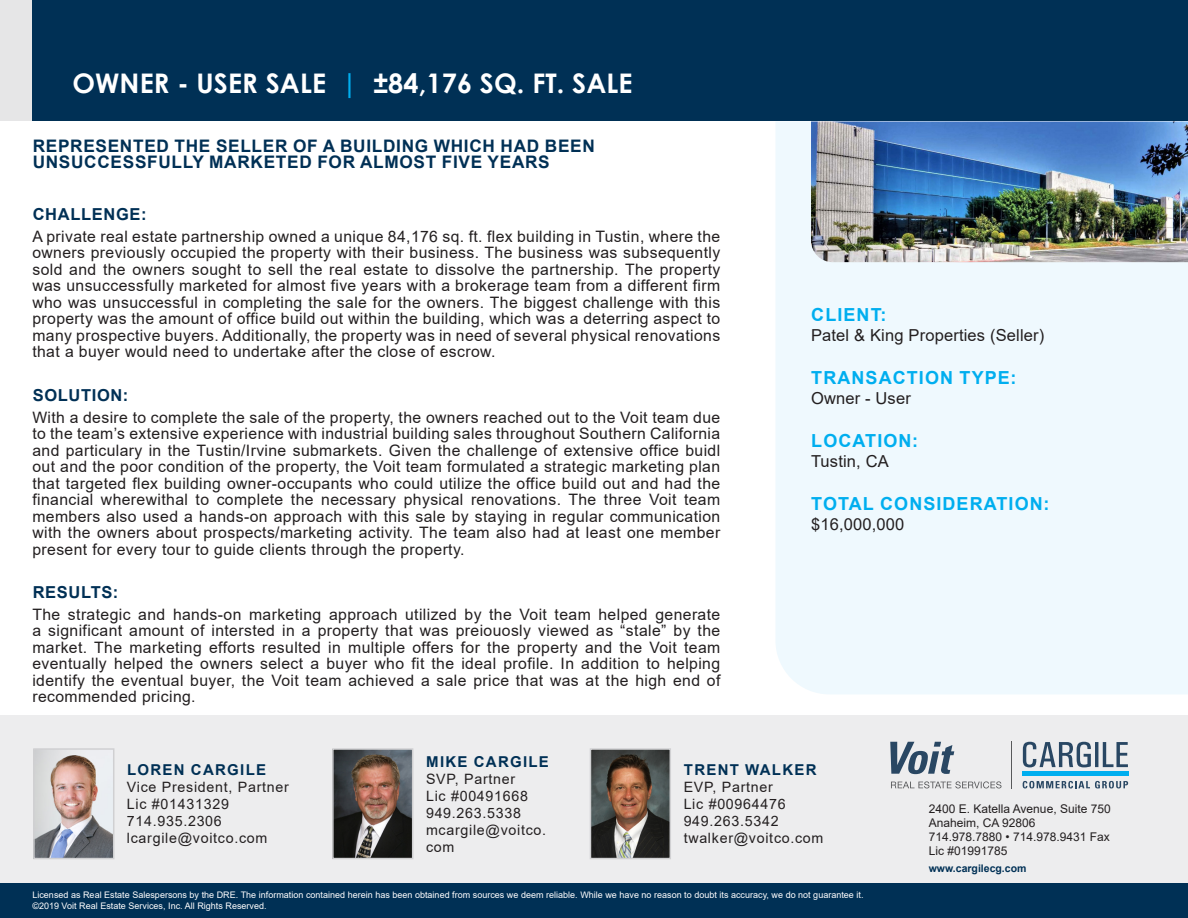
<style>
.page{position:relative;width:1188px;height:918px;background:#fff}
.page>*{position:absolute;margin:0;border:0;box-sizing:border-box;transform-origin:0 0}
.Back_Title{font:700 27px "Century Gothic";letter-spacing:.005em;color:#fff}
.Subheading_2{font:700 18px "Arial";letter-spacing:.06em;color:#00aeef}
.CS_Subhead{font:700 17.25px/16.5px "Arial";letter-spacing:.04em;color:#003055}
.Copy_-_sidebar{font:16.5px "Arial";letter-spacing:.01em;color:#231f20}
.CS_Subhead_2{font:700 16.5px "Arial";letter-spacing:.04em;color:#003055}
.copy{font:15.75px/16.5px "Arial";letter-spacing:.025em;color:#231f20;text-align:justify}
.Broker_Name{font:700 15px "Arial";letter-spacing:.085em;color:#003055}
.Broker_Info{font:14.25px/17.1px "Arial";letter-spacing:.05em;color:#231f20}
.Company_Address_left{font:12px "Arial";color:#231f20}
.web_address{font:700 10.5px "Arial";color:#003055}
.t1{font:9px/10.8px "Arial";color:#fff}
.s1{color:#00aeef}
</style>
<div class="page">
<div style="left:0;top:0;width:1188px;height:122px;background:#e6e6e7"></div>
<div style="left:0;top:883px;width:1188px;height:35px;background:#003055"></div>
<div style="left:32px;top:0;width:1156px;height:122px;background:#003055"></div>
<div style="left:0;top:716px;width:1188px;height:167px;background:#ededee"></div>
<svg style="left:891px;top:781px;width:111px;height:7px"></svg>
<svg style="left:890px;top:742px;width:64px;height:32px"></svg>
<hr style="left:1012px;top:742px;width:1px;height:47px;background:#58595b">
<svg style="left:1023px;top:781px;width:105px;height:7px"></svg>
<svg style="left:1023px;top:742px;width:105px;height:25px"></svg>
<div style="left:1022px;top:771px;width:107px;height:5px;background:#00aeef"></div>
<div style="left:776px;top:122px;width:412px;height:572px;background:#eff9fe"></div>
<img style="left:811px;top:122px;width:377px;height:140px">
<img style="left:335px;top:751px;width:75px;height:105px">
<div style="left:332px;top:748px;width:81px;height:111px;border:2px solid #d0d0d2"></div>
<img style="left:593px;top:751px;width:75px;height:105px">
<div style="left:590px;top:748px;width:81px;height:111px;border:2px solid #d0d0d2"></div>
<img style="left:36px;top:751px;width:75px;height:105px">
<div style="left:33px;top:748px;width:81px;height:111px;border:2px solid #d0d0d2"></div>
<p class="Back_Title" style="left:72px;top:63px;width:562px">OWNER - USER SALE <span class="s1">|</span> ±84,176 SQ. FT. SALE</p>
<p class="CS_Subhead" style="left:33px;top:138px;width:564px">REPRESENTED THE SELLER OF A BUILDING WHICH HAD BEEN<br>UNSUCCESSFULLY MARKETED FOR ALMOST FIVE YEARS</p>
<p class="CS_Subhead_2" style="left:33px;top:202px;width:115px">CHALLENGE:</p>
<p class="copy" style="left:32px;top:228px;width:689px">A private real estate partnership owned a unique 84,176 sq. ft. flex building in Tustin, where the owners previously occupied the property with their business. The business was subsequently sold and the owners sought to sell the real estate to dissolve the partnership. The property was unsuccessfully marketed for almost five years with a brokerage team from a different firm who was unsuccessful in completing the sale for the owners. The biggest challenge with this property was the amount of office build out within the building, which was a deterring aspect to many prospective buyers. Additionally, the property was in need of several physical renovations that a buyer would need to undertake after the close of escrow.</p>
<p class="CS_Subhead_2" style="left:33px;top:383px;width:97px">SOLUTION:</p>
<p class="copy" style="left:32px;top:409px;width:689px">With a desire to complete the sale of the property, the owners reached out to the Voit team due to the team’s extensive experience with industrial building sales throughout Southern California and particulary in the Tustin/Irvine submarkets. Given the challenge of extensive office buidl out and the poor condition of the property, the Voit team formulated a strategic marketing plan that targeted flex building owner-occupants who could utilize the office build out and had the financial wherewithal to complete the necessary physical renovations. The three Voit team members also used a hands-on approach with this sale by staying in regular communication with the owners about prospects/marketing activity. The team also had at least one member present for every tour to guide clients through the property.</p>
<p class="CS_Subhead_2" style="left:33px;top:581px;width:87px">RESULTS:</p>
<p class="copy" style="left:32px;top:606px;width:689px">The strategic and hands-on marketing approach utilized by the Voit team helped generate a significant amount of intersted in a property that was preiouosly viewed as “stale” by the market. The marketing efforts resulted in multiple offers for the property and the Voit team eventually helped the owners select a buyer who fit the ideal profile. In addition to helping identify the eventual buyer, the Voit team achieved a sale price that was at the high end of recommended pricing.</p>
<p class="Subheading_2" style="left:811px;top:302px;width:77px">CLIENT:</p>
<p class="Copy_-_sidebar" style="left:811px;top:324px;width:235px">Patel &amp; King Properties (Seller)</p>
<p class="Subheading_2" style="left:811px;top:365px;width:207px">TRANSACTION TYPE:</p>
<p class="Copy_-_sidebar" style="left:811px;top:387px;width:101px">Owner - User</p>
<p class="Subheading_2" style="left:811px;top:428px;width:108px">LOCATION:</p>
<p class="Copy_-_sidebar" style="left:811px;top:450px;width:79px">Tustin, CA</p>
<p class="Subheading_2" style="left:811px;top:491px;width:240px">TOTAL CONSIDERATION:</p>
<p class="Copy_-_sidebar" style="left:811px;top:513px;width:95px">$16,000,000</p>
<p class="Broker_Name" style="left:127px;top:759px;width:140px">LOREN CARGILE</p>
<p class="Broker_Info" style="left:127px;top:779px;width:163px">Vice President, Partner</p>
<p class="Broker_Info" style="left:127px;top:796px;width:104px">Lic #01431329</p>
<p class="Broker_Info" style="left:127px;top:813px;width:96px">714.935.2306</p>
<p class="Broker_Info" style="left:127px;top:830px;width:142px">lcargile@voitco.com</p>
<p class="Broker_Name" style="left:426px;top:751px;width:124px">MIKE CARGILE</p>
<p class="Broker_Info" style="left:426px;top:770px;width:91px">SVP, Partner</p>
<p class="Broker_Info" style="left:426px;top:787px;width:104px">Lic #00491668</p>
<p class="Broker_Info" style="left:426px;top:804px;width:96px">949.263.5338</p>
<p class="Broker_Info" style="left:426px;top:821px;width:122px">mcargile@voitco. com</p>
<p class="Broker_Name" style="left:684px;top:759px;width:134px">TRENT WALKER</p>
<p class="Broker_Info" style="left:684px;top:779px;width:91px">EVP, Partner</p>
<p class="Broker_Info" style="left:684px;top:796px;width:104px">Lic #00964476</p>
<p class="Broker_Info" style="left:684px;top:813px;width:96px">949.263.5342</p>
<p class="Broker_Info" style="left:684px;top:830px;width:141px">twalker@voitco.com</p>
<p class="t1" style="left:32px;top:890px;width:833px">Licensed as Real Estate Salespersons by the DRE. The information contained herein has been obtained from sources we deem reliable. While we have no reason to doubt its accuracy, we do not guarantee it. ©2019 Voit Real Estate Services, Inc. All Rights Reserved.</p>
<p class="Company_Address_left" style="left:929px;top:800px;width:183px">2400 E. Katella Avenue, Suite 750</p>
<p class="Company_Address_left" style="left:929px;top:814px;width:108px">Anaheim, CA 92806</p>
<p class="Company_Address_left" style="left:929px;top:829px;width:182px">714.978.7880 • 714.978.9431 Fax</p>
<p class="Company_Address_left" style="left:929px;top:843px;width:80px">Lic #01991785</p>
<p class="web_address" style="left:929px;top:861px;width:99px">www.cargilecg.com</p>
</div>
